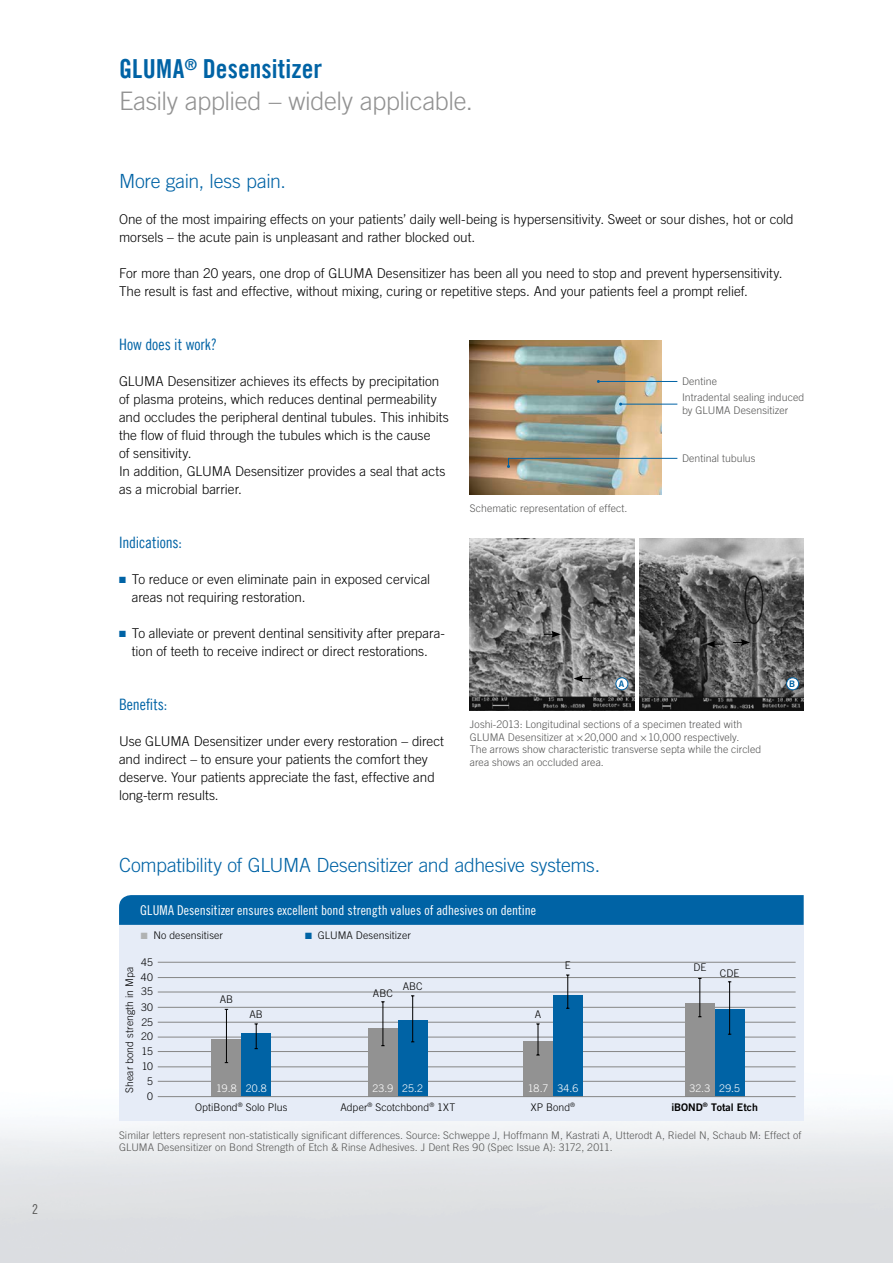
<style>
.page{position:relative;width:893px;height:1263px;background:#fff}
.page>*{position:absolute;margin:0;border:0;box-sizing:border-box;transform-origin:0 0}
.t1{font:26.25px "Trade Gothic LT Com Bd Cn 20";letter-spacing:.005em;color:#0063a5}
.t2{font:300 25.5px "Trade Gothic LT Com";letter-spacing:-.015em;color:#929292}
.t3{font:300 19.5px "Trade Gothic LT Com";letter-spacing:-.015em;color:#0063a5}
.t4{font:15.75px "Trade Gothic LT Com Cn 18";letter-spacing:-.005em;color:#0063a5}
.t5{font:300 13.5px/18px "Trade Gothic LT Com";color:#000}
.t6{font:13.5px "Trade Gothic LT Com Cn 18";color:#fff}
.t7{font:13.5px "Trade Gothic LT Com Cn 18";color:#565655}
.t8{font:300 10.5px/12.6px "Trade Gothic LT Com";letter-spacing:.005em;color:#565655}
.t9{font:300 10.5px "Trade Gothic LT Com";letter-spacing:.005em;color:#000}
.t10{font:300 10.5px "Trade Gothic LT Com";letter-spacing:.015em;color:#fff}
.t11{font:10.5px "Trade Gothic LT Com Bd 2";color:#000}
.t12{font:9px "Trade Gothic LT Com Bd 2";color:#0063a5}
.s1{color:#0063a5}
.s2{color:#b0b2b2}
</style>
<div class="page">
<img style="left:470px;top:341px;width:191px;height:153px">
<hr style="left:598px;top:381px;width:79px;height:1px;background:#0063a5">
<hr style="left:621px;top:404px;width:56px;height:1px;background:#0063a5">
<svg style="left:507px;top:458px;width:171px;height:10px;background:#a6a89b"></svg>
<img style="left:470px;top:539px;width:164px;height:171px">
<img style="left:639px;top:539px;width:165px;height:171px">
<div style="left:616px;top:678px;width:12px;height:12px;background:#fff;border-radius:50%"></div>
<div style="left:615px;top:677px;width:13px;height:13px;border:1px solid #0063a5;border-radius:50%"></div>
<div style="left:787px;top:678px;width:12px;height:12px;background:#fff;border-radius:50%"></div>
<div style="left:786px;top:677px;width:13px;height:13px;border:1px solid #0063a5;border-radius:50%"></div>
<svg style="left:544px;top:631px;width:17px;height:7px"></svg>
<svg style="left:733px;top:639px;width:17px;height:7px"></svg>
<svg style="left:574px;top:675px;width:17px;height:7px"></svg>
<svg style="left:706px;top:641px;width:17px;height:7px"></svg>
<div style="left:119px;top:925px;width:685px;height:195px;background:#e6ecf7"></div>
<hr style="left:158px;top:977px;width:638px;height:1px;background:#868686">
<hr style="left:158px;top:992px;width:638px;height:1px;background:#868686">
<hr style="left:158px;top:1007px;width:638px;height:1px;background:#868686">
<hr style="left:158px;top:1022px;width:638px;height:1px;background:#868686">
<hr style="left:158px;top:962px;width:638px;height:1px;background:#868686">
<hr style="left:158px;top:1081px;width:638px;height:1px;background:#868686">
<hr style="left:158px;top:1066px;width:638px;height:1px;background:#868686">
<hr style="left:158px;top:1051px;width:638px;height:1px;background:#868686">
<hr style="left:158px;top:1037px;width:638px;height:1px;background:#868686">
<div style="left:212px;top:1039px;width:29px;height:58px;background:#929292"></div>
<hr style="left:226px;top:1009px;width:1px;height:53px;background:#000">
<div style="left:241px;top:1033px;width:30px;height:64px;background:#0063a5"></div>
<svg style="left:255px;top:1023px;width:3px;height:26px"></svg>
<div style="left:368px;top:1028px;width:30px;height:69px;background:#929292"></div>
<hr style="left:383px;top:1002px;width:1px;height:44px;background:#000">
<div style="left:398px;top:1020px;width:30px;height:77px;background:#0063a5"></div>
<hr style="left:412px;top:996px;width:1px;height:46px;background:#000">
<div style="left:523px;top:1041px;width:30px;height:56px;background:#929292"></div>
<hr style="left:538px;top:1024px;width:1px;height:31px;background:#000">
<div style="left:553px;top:995px;width:30px;height:102px;background:#0063a5"></div>
<hr style="left:567px;top:975px;width:1px;height:33px;background:#000">
<div style="left:685px;top:1003px;width:30px;height:94px;background:#929292"></div>
<hr style="left:699px;top:978px;width:1px;height:39px;background:#000">
<div style="left:715px;top:1009px;width:29px;height:88px;background:#0063a5"></div>
<hr style="left:729px;top:982px;width:1px;height:52px;background:#000">
<hr style="left:158px;top:1096px;width:638px;height:1px;background:#868686">
<svg style="left:119px;top:895px;width:685px;height:30px;background:#0264a5"></svg>
<p class="t7" style="left:32px;top:1201px;width:7px">2</p>
<h1 class="t1" style="left:119px;top:53px;width:204px">GLUMA<sup>®</sup> Desensitizer</h1>
<h2 class="t2" style="left:119px;top:86px;width:355px">Easily applied – widely applicable.</h2>
<h3 class="t3" style="left:119px;top:170px;width:168px">More gain, less pain.</h3>
<p class="t5" style="left:119px;top:210px;width:676px">One of the most impairing effects on your patients’ daily well-being is hypersensitivity. Sweet or sour dishes, hot or cold morsels – the acute pain is unpleasant and rather blocked out.</p>
<p class="t5" style="left:119px;top:264px;width:665px">For more than 20 years, one drop of GLUMA Desensitizer has been all you need to stop and prevent hypersensitivity.<br>The result is fast and effective, without mixing, curing or repetitive steps. And your patients feel a prompt relief.</p>
<p class="t4" style="left:119px;top:335px;width:99px">How does it work?</p>
<p class="t5" style="left:119px;top:372px;width:331px">GLUMA Desensitizer achieves its effects by precipitation of plasma proteins, which reduces dentinal permeability and occludes the peripheral dentinal tubules. This inhibits the flow of fluid through the tubules which is the cause<br>of sensitivity.<br>In addition, GLUMA Desensitizer provides a seal that acts as a microbial barrier.</p>
<p class="t4" style="left:119px;top:533px;width:64px">Indications:</p>
<p class="t5" style="left:132px;top:570px;width:300px;text-indent:-13px"><span class="s1">■</span> To reduce or even eliminate pain in exposed cervical areas not requiring restoration.</p>
<p class="t5" style="left:119px;top:624px;width:327px;text-align:center"><span class="s1">■</span> To alleviate or prevent dentinal sensitivity after prepara&shy;tion of teeth to receive indirect or direct restorations.</p>
<p class="t4" style="left:119px;top:695px;width:50px">Benefits:</p>
<p class="t5" style="left:119px;top:732px;width:326px">Use GLUMA Desensitizer under every restoration – direct and indirect – to ensure your patients the comfort they deserve. Your patients appreciate the fast, effective and long-term results.</p>
<p class="t8" style="left:470px;top:502px;width:159px">Schematic representation of effect.</p>
<p class="t8" style="left:682px;top:373px;width:124px;line-height:16.4px">Dentine<br>Intradental sealing induced</p>
<p class="t8" style="left:682px;top:404px;width:108px">by GLUMA Desensitizer</p>
<p class="t8" style="left:682px;top:452px;width:75px">Dentinal tubulus</p>
<p class="t12" style="left:619px;top:678px;width:7px">A</p>
<p class="t12" style="left:789px;top:678px;width:8px">B</p>
<p class="t8" style="left:470px;top:718px;width:293px">Joshi-2013: Longitudinal sections of a specimen treated with GLUMA Desensitizer at ×20,000 and ×10,000 respectively.<br>The arrows show characteristic transverse septa while the circled area shows an occluded area.</p>
<h3 class="t3" style="left:119px;top:854px;width:482px">Compatibility of GLUMA Desensitizer and adhesive systems.</h3>
<p class="t6" style="left:140px;top:902px;width:397px">GLUMA Desensitizer ensures excellent bond strength values of adhesives on dentine</p>
<p class="t9" style="left:141px;top:929px;width:84px"><span class="s2">■</span> No desensitiser</p>
<p class="t9" style="left:305px;top:929px;width:107px"><span class="s1">■</span> GLUMA Desensitizer</p>
<p class="t9" style="left:141px;top:956px;width:13px">45</p>
<p class="t9" style="left:123px;top:1093px;width:128px;rotate:-90deg">Shear bond strength in Mpa</p>
<p class="t9" style="left:141px;top:971px;width:14px">40</p>
<p class="t9" style="left:141px;top:985px;width:13px">35</p>
<p class="t9" style="left:141px;top:1001px;width:13px">30</p>
<p class="t9" style="left:141px;top:1016px;width:13px">25</p>
<p class="t9" style="left:141px;top:1030px;width:13px">20</p>
<p class="t9" style="left:142px;top:1045px;width:13px">15</p>
<p class="t9" style="left:142px;top:1060px;width:13px">10</p>
<p class="t9" style="left:147px;top:1075px;width:7px">5</p>
<p class="t9" style="left:147px;top:1090px;width:7px">0</p>
<p class="t9" style="left:220px;top:993px;width:15px">AB</p>
<p class="t9" style="left:249px;top:1008px;width:15px">AB</p>
<p class="t10" style="left:216px;top:1082px;width:22px">19.8</p>
<p class="t10" style="left:246px;top:1082px;width:22px">20.8</p>
<p class="t9" style="left:373px;top:987px;width:21px">ABC</p>
<p class="t9" style="left:403px;top:980px;width:21px">ABC</p>
<p class="t10" style="left:372px;top:1082px;width:22px">23.9</p>
<p class="t10" style="left:402px;top:1082px;width:22px">25.2</p>
<p class="t9" style="left:535px;top:1008px;width:8px">A</p>
<p class="t10" style="left:528px;top:1082px;width:22px">18.7</p>
<p class="t9" style="left:565px;top:959px;width:7px">E</p>
<p class="t10" style="left:557px;top:1082px;width:22px">34.6</p>
<p class="t9" style="left:693px;top:961px;width:14px">DE</p>
<p class="t9" style="left:720px;top:967px;width:21px">CDE</p>
<p class="t10" style="left:689px;top:1082px;width:22px">32.3</p>
<p class="t10" style="left:719px;top:1082px;width:22px">29.5</p>
<p class="t9" style="left:195px;top:1101px;width:94px">OptiBond<sup>®</sup> Solo Plus</p>
<p class="t9" style="left:340px;top:1101px;width:116px">Adper<sup>®</sup> Scotchbond<sup>®</sup> 1XT</p>
<p class="t9" style="left:531px;top:1101px;width:46px">XP Bond<sup>®</sup></p>
<p class="t11" style="left:671px;top:1100px;width:88px">iBOND<sup>®</sup> Total Etch</p>
<p class="t8" style="left:119px;top:1128px;width:684px">Similar letters represent non-statistically significant differences. Source: Schweppe J, Hoffmann M, Kastrati A, Utterodt A, Riedel N, Schaub M: Effect of<br>GLUMA Desensitizer on Bond Strength of Etch &amp; Rinse Adhesives. J Dent Res 90 (Spec Issue A): 3172, 2011.</p>
</div>
